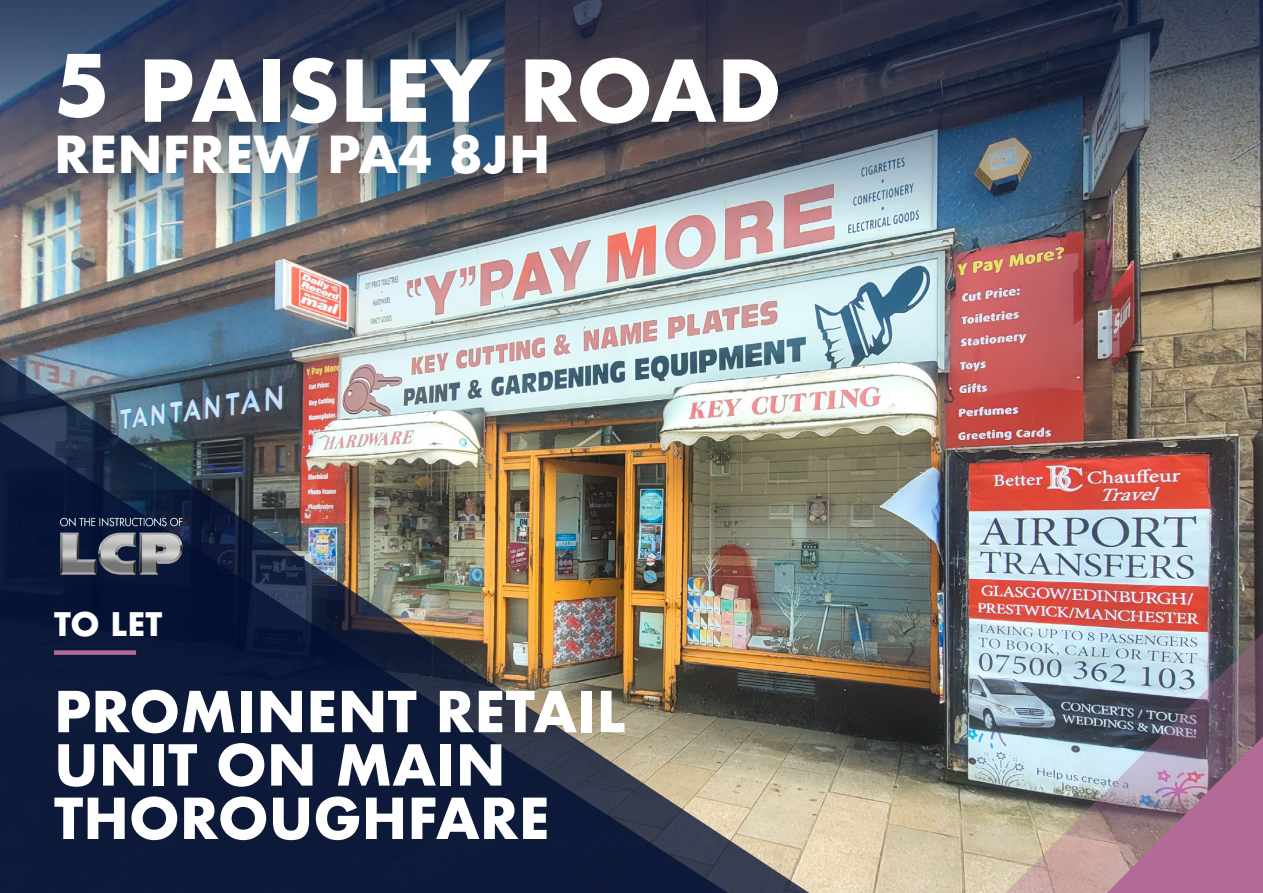
<style>
.page{position:relative;width:1263px;height:893px;background:#fff}
.page>*{position:absolute;margin:0;border:0;box-sizing:border-box;transform-origin:0 0}
.t1{font:700 82.65px "Futura";color:#fff}
.t2{font:700 54.9px/53.4px "Futura";color:#fff}
.t3{font:700 49.65px "Futura";color:#fff}
.t4{font:700 31.65px "Futura";color:#fff}
</style>
<div class="page">
<img style="left:0;top:224px;width:1263px;height:669px">
<img style="left:959px;top:358px;width:304px;height:535px">
<svg style="left:1107px;top:737px;width:156px;height:156px;background:#a67b97"></svg>
<img style="left:0;top:350px;width:829px;height:543px">
<img style="left:0;top:414px;width:748px;height:479px">
<div style="left:54px;top:650px;width:82px;height:5px;background:#b26b96"></div>
<img style="left:54px;top:512px;width:135px;height:70px">
<img style="left:0;top:0;width:1263px;height:224px">
<h1 class="t1" style="left:54px;top:31px;width:729px">5 PAISLEY ROAD</h1>
<p class="t3" style="left:54px;top:118px;width:498px">RENFREW PA4 8JH</p>
<p class="t4" style="left:54px;top:601px;width:110px">TO LET</p>
<p class="t2" style="left:54px;top:685px;width:573px">PROMINENT RETAIL<br>UNIT ON MAIN<br>THOROUGHFARE</p>
</div>
